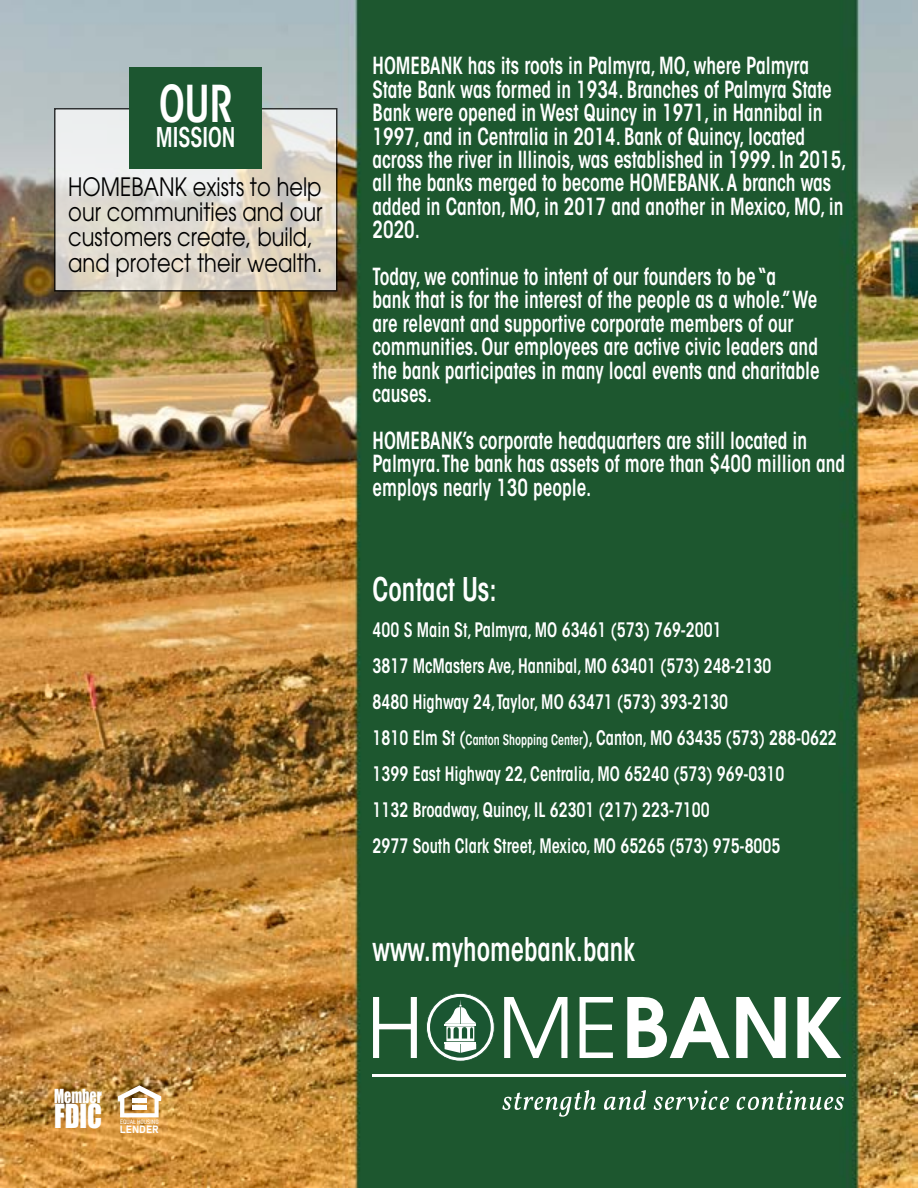
<style>
.page{position:relative;width:918px;height:1188px;background:#fff}
.page>*{position:absolute;margin:0;border:0;box-sizing:border-box;transform-origin:0 0}
.t1{font:600 condensed 50.4px "ITC Avant Garde Std";color:#fff;scale:.83 1}
.Bold_Body_Info{font:600 condensed 32.4px "ITC Avant Garde Std";color:#fff;scale:.83 1}
.t2{font:30.6px "Impact";color:#fff;scale:.88 1}
.t3{font:600 condensed 27px "ITC Avant Garde Std";color:#fff;scale:.83 1}
.t4{font:25.2px/25.2px "ITC Avant Garde Std";color:#000;scale:.83 1}
.Bold_Body_Info-2{font:600 condensed 23.4px/23.4px "ITC Avant Garde Std";color:#fff;scale:.83 1}
.Bold_Body_Info-3{font:600 condensed 19.8px "ITC Avant Garde Std";color:#fff;scale:.83 1}
.t5{font:17.85px "Impact";color:#fff;scale:.79 1}
.t6{font:10.35px "Bahnschrift";color:#fff}
.t7{font:6.15px "Bahnschrift";color:#fff}
.s1{font-size:14.4px}
</style>
<div class="page">
<img style="left:0;top:0;width:918px;height:1188px">
<svg style="left:57px;top:111px;width:278px;height:178px;background:#e0dcd1"></svg>
<div style="left:54px;top:108px;width:284px;height:184px;border:2px solid #000"></div>
<div style="left:130px;top:67px;width:132px;height:101px;background:#1c5630"></div>
<svg style="left:502px;top:1090px;width:94px;height:27px;background:#4d7a5b"></svg>
<svg style="left:604px;top:1090px;width:42px;height:20px"></svg>
<svg style="left:653px;top:1090px;width:76px;height:20px;background:#527f60"></svg>
<svg style="left:737px;top:1090px;width:107px;height:20px"></svg>
<svg style="left:373px;top:997px;width:44px;height:61px"></svg>
<svg style="left:504px;top:997px;width:63px;height:61px"></svg>
<svg style="left:580px;top:997px;width:33px;height:61px"></svg>
<svg style="left:627px;top:997px;width:103px;height:61px"></svg>
<svg style="left:736px;top:997px;width:50px;height:61px"></svg>
<svg style="left:797px;top:997px;width:44px;height:61px"></svg>
<hr style="left:373px;top:1074px;width:473px;height:2px;background:#fff">
<svg style="left:426px;top:993px;width:69px;height:69px"></svg>
<svg style="left:118px;top:1085px;width:43px;height:32px"></svg>
<div style="left:132px;top:1098px;width:15px;height:5px;background:#fff"></div>
<div style="left:132px;top:1105px;width:15px;height:5px;background:#fff"></div>
<h1 class="t1" style="left:159px;top:72px;width:89px">OUR</h1>
<h1 class="t3" style="left:156px;top:121px;width:97px">MISSION</h1>
<p class="t4" style="left:68px;top:174px;width:308px">HOMEBANK exists to help our communities and our customers create, build, and protect their wealth.</p>
<p class="t5" style="left:54px;top:1082px;width:62px">Member</p>
<p class="t2" style="left:54px;top:1092px;width:56px">FDIC</p>
<p class="t7" style="left:120px;top:1118px;width:40px">EQUAL HOUSING</p>
<p class="t6" style="left:120px;top:1122px;width:41px">LENDER</p>
<p class="Bold_Body_Info-2" style="left:373px;top:54px;width:573px">HOMEBANK has its roots in Palmyra, MO, where Palmyra State Bank was formed in 1934. Branches of Palmyra State Bank were opened in West Quincy in 1971, in Hannibal in 1997, and in Centralia in 2014. Bank of Quincy, located across the river in Illinois, was established in 1999. In 2015, all the banks merged to become HOMEBANK. A branch was added in Canton, MO, in 2017 and another in Mexico, MO, in 2020.</p>
<p class="Bold_Body_Info-2" style="left:373px;top:265px;width:540px">Today, we continue to intent of our founders to be “a<br>bank that is for the interest of the people as a whole.” We are relevant and supportive corporate members of our communities. Our employees are active civic leaders and the bank participates in many local events and charitable causes.</p>
<p class="Bold_Body_Info-2" style="left:373px;top:429px;width:571px">HOMEBANK’s corporate headquarters are still located in<br>Palmyra.The bank has assets of more than $400 million and employs nearly 130 people.</p>
<p class="Bold_Body_Info" style="left:373px;top:569px;width:151px">Contact Us:</p>
<p class="Bold_Body_Info-3" style="left:373px;top:618px;width:422px">400 S Main St, Palmyra, MO 63461 (573) 769-2001</p>
<p class="Bold_Body_Info-3" style="left:373px;top:654px;width:482px">3817 McMasters Ave, Hannibal, MO 63401 (573) 248-2130</p>
<p class="Bold_Body_Info-3" style="left:373px;top:690px;width:430px">8480 Highway 24,Taylor, MO 63471 (573) 393-2130</p>
<p class="Bold_Body_Info-3" style="left:373px;top:726px;width:561px">1810 Elm St (<span class="s1">Canton Shopping Center</span>), Canton, MO 63435 (573) 288-0622</p>
<p class="Bold_Body_Info-3" style="left:373px;top:762px;width:498px">1399 East Highway 22, Centralia, MO 65240 (573) 969-0310</p>
<p class="Bold_Body_Info-3" style="left:373px;top:798px;width:408px">1132 Broadway, Quincy, IL 62301 (217) 223-7100</p>
<p class="Bold_Body_Info-3" style="left:373px;top:834px;width:493px">2977 South Clark Street, Mexico, MO 65265 (573) 975-8005</p>
<p class="Bold_Body_Info" style="left:373px;top:929px;width:317px">www.myhomebank.bank</p>
</div>
